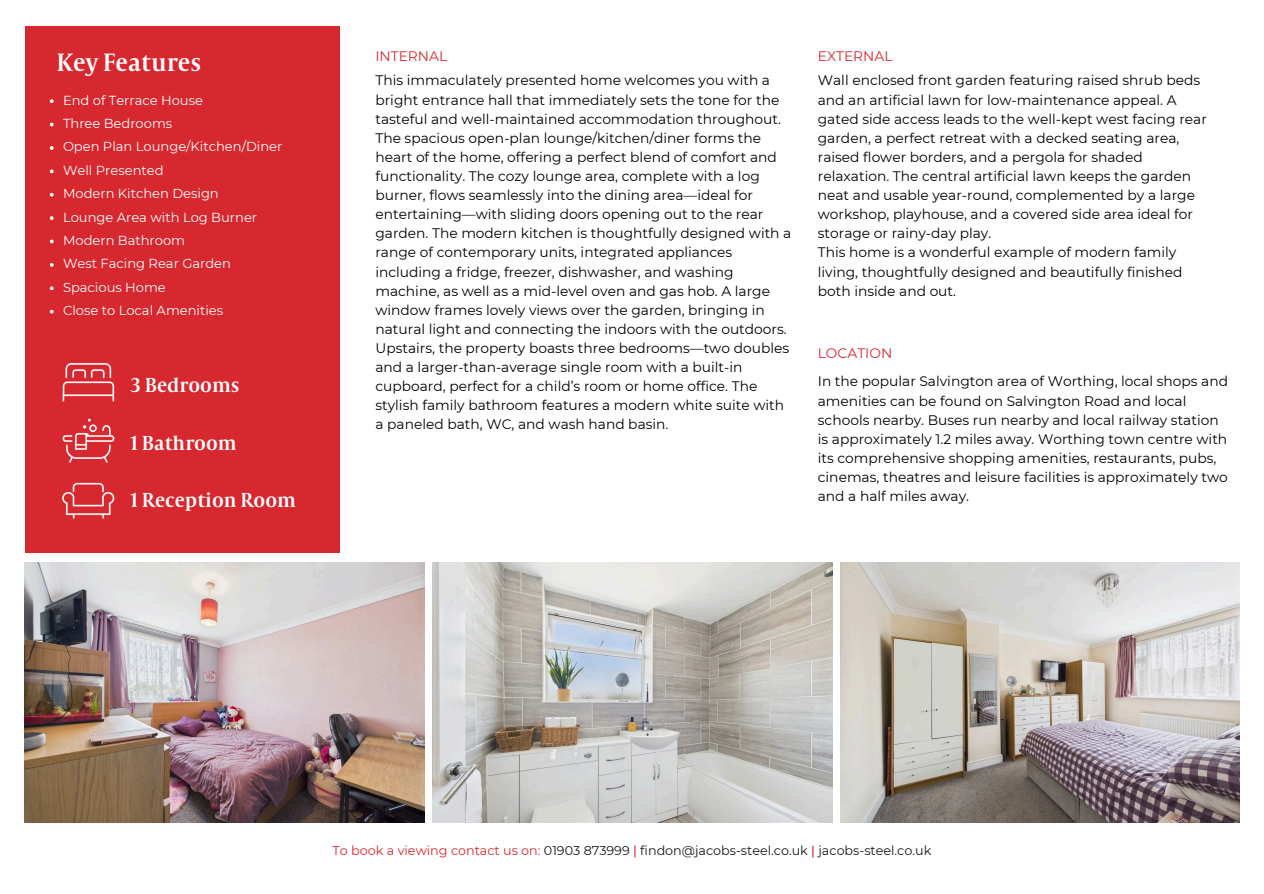
<style>
.page{position:relative;width:1264px;height:894px;background:#fff}
.page>*{position:absolute;margin:0;border:0;box-sizing:border-box;transform-origin:0 0}
.t1{font:27.6px "Capitolium Road";color:#fff}
.t2{font:22.35px "Capitolium Road";color:#fff}
.t3{font:13.8px/19px "Montserrat";color:#000}
.t4{font:13.8px "Montserrat";color:#d7282f}
.t5{font:13.05px "Montserrat";color:#fff}
.t6{font:12.75px "Montserrat";color:#191718}
.s1{color:#d7282f}
.s2{font-weight:500;color:#d7282f}
</style>
<div class="page">
<img style="left:25px;top:562px;width:399px;height:260px">
<img style="left:840px;top:562px;width:399px;height:260px">
<img style="left:432px;top:562px;width:400px;height:260px">
<div style="left:25px;top:26px;width:315px;height:526px;background:#d7282f"></div>
<img style="left:62px;top:482px;width:53px;height:37px">
<img style="left:62px;top:418px;width:53px;height:45px">
<img style="left:62px;top:363px;width:53px;height:39px">
<svg style="left:50px;top:99px;width:4px;height:4px"></svg>
<svg style="left:50px;top:123px;width:4px;height:3px"></svg>
<svg style="left:50px;top:146px;width:4px;height:4px"></svg>
<svg style="left:50px;top:169px;width:4px;height:4px"></svg>
<svg style="left:50px;top:193px;width:4px;height:3px"></svg>
<svg style="left:50px;top:216px;width:4px;height:4px"></svg>
<svg style="left:50px;top:239px;width:4px;height:4px"></svg>
<svg style="left:50px;top:263px;width:4px;height:4px"></svg>
<svg style="left:50px;top:286px;width:4px;height:4px"></svg>
<svg style="left:50px;top:310px;width:4px;height:3px"></svg>
<h2 class="t1" style="left:57px;top:53px;width:146px">Key Features</h2>
<p class="t5" style="left:63px;top:92px;width:141px">End of Terrace House</p>
<p class="t5" style="left:63px;top:115px;width:111px">Three Bedrooms</p>
<p class="t5" style="left:63px;top:139px;width:221px">Open Plan Lounge/Kitchen/Diner</p>
<p class="t5" style="left:63px;top:162px;width:102px">Well Presented</p>
<p class="t5" style="left:63px;top:185px;width:157px">Modern Kitchen Design</p>
<p class="t5" style="left:63px;top:209px;width:196px">Lounge Area with Log Burner</p>
<p class="t5" style="left:63px;top:232px;width:124px">Modern Bathroom</p>
<p class="t5" style="left:63px;top:255px;width:169px">West Facing Rear Garden</p>
<p class="t5" style="left:63px;top:279px;width:104px">Spacious Home</p>
<p class="t5" style="left:63px;top:302px;width:162px">Close to Local Amenities</p>
<h2 class="t2" style="left:130px;top:377px;width:111px">3 Bedrooms</h2>
<h2 class="t2" style="left:130px;top:435px;width:108px">1 Bathroom</h2>
<h3 class="t2" style="left:130px;top:492px;width:167px">1 Reception Room</h3>
<p class="t4" style="left:375px;top:47px;width:73px">INTERNAL</p>
<p class="t4" style="left:817px;top:47px;width:76px">EXTERNAL</p>
<h3 class="t3" style="left:375px;top:71px;width:417px">This immaculately presented home welcomes you with a bright entrance hall that immediately sets the tone for the tasteful and well-maintained accommodation throughout.<br>The spacious open-plan lounge/kitchen/diner forms the heart of the home, offering a perfect blend of comfort and functionality. The cozy lounge area, complete with a log burner, flows seamlessly into the dining area—ideal for entertaining—with sliding doors opening out to the rear garden. The modern kitchen is thoughtfully designed with a range of contemporary units, integrated appliances including a fridge, freezer, dishwasher, and washing machine, as well as a mid-level oven and gas hob. A large window frames lovely views over the garden, bringing in natural light and connecting the indoors with the outdoors.</h3>
<p class="t3" style="left:375px;top:338px;width:415px">Upstairs, the property boasts three bedrooms—two doubles and a larger-than-average single room with a built-in cupboard, perfect for a child’s room or home office. The stylish family bathroom features a modern white suite with a paneled bath, WC, and wash hand basin.</p>
<p class="t3" style="left:817px;top:71px;width:390px">Wall enclosed front garden featuring raised shrub beds and an artificial lawn for low-maintenance appeal. A gated side access leads to the well-kept west facing rear garden, a perfect retreat with a decked seating area, raised flower borders, and a pergola for shaded relaxation. The central artificial lawn keeps the garden neat and usable year-round, complemented by a large workshop, playhouse, and a covered side area ideal for storage or rainy-day play.</p>
<h3 class="t3" style="left:817px;top:243px;width:366px">This home is a wonderful example of modern family living, thoughtfully designed and beautifully finished both inside and out.</h3>
<p class="t4" style="left:817px;top:344px;width:76px">LOCATION</p>
<p class="t3" style="left:817px;top:372px;width:412px">In the popular Salvington area of Worthing, local shops and amenities can be found on Salvington Road and local schools nearby. Buses run nearby and local railway station is approximately 1.2 miles away. Worthing town centre with its comprehensive shopping amenities, restaurants, pubs, cinemas, theatres and leisure facilities is approximately two and a half miles away.</p>
<p class="t6" style="left:332px;top:842px;width:600px"><span class="s1">To book a viewing contact us on:</span> 01903 873999 <span class="s2">|</span> findon@jacobs-steel.co.uk <span class="s2">|</span> jacobs-steel.co.uk</p>
</div>
